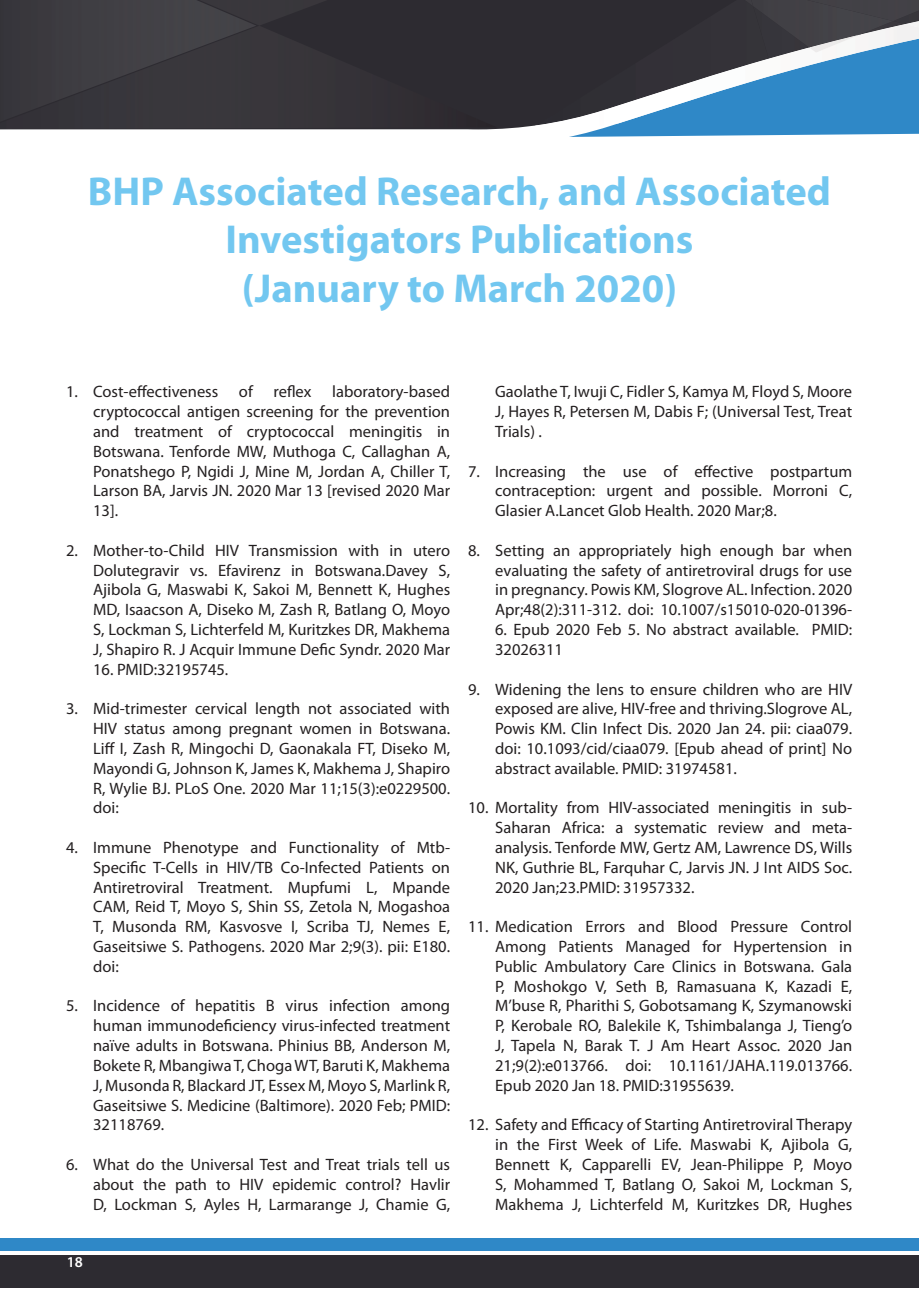
<style>
.page{position:relative;width:919px;height:1289px;background:#fff}
.page>*{position:absolute;margin:0;border:0;box-sizing:border-box;transform-origin:0 0}
.t1{font:700 40.5px/48.6px "Myriad Pro";color:#72c7f0;text-align:center}
.t2{font:16.5px/19.8px "Myriad Pro";color:#231f20;text-align:justify}
.t3{font:600 15px "Myriad Pro";color:#fff}
</style>
<div class="page">
<svg style="left:0;top:0;width:918px;height:137px"></svg>
<img style="left:0;top:26px;width:497px;height:103px">
<img style="left:256px;top:0;width:72px;height:26px">
<img style="left:0;top:0;width:256px;height:122px">
<div style="left:536px;top:0;width:217px;height:59px;background:#2d2b31"></div>
<img style="left:519px;top:59px;width:254px;height:77px">
<svg style="left:905px;top:21px;width:13px;height:3px"></svg>
<img style="left:744px;top:0;width:174px;height:21px">
<img style="left:753px;top:6px;width:152px;height:53px">
<img style="left:768px;top:24px;width:150px;height:51px">
<img style="left:751px;top:0;width:142px;height:48px">
<img style="left:809px;top:35px;width:51px;height:18px">
<div style="left:0;top:1254px;width:918px;height:33px;background:#2d2b31"></div>
<div style="left:0;top:1238px;width:918px;height:12px;background:#2f88c7"></div>
<h1 class="t1" style="left:88px;top:165px;width:744px">BHP Associated Research, and Associated<br>Investigators Publications<br>(January to March 2020)</h1>
<p class="t2" style="left:66px;top:381px;width:154px">1. Cost-effectiveness</p>
<p class="t2" style="left:239px;top:381px;width:15px">of</p>
<p class="t2" style="left:273px;top:381px;width:39px">reflex</p>
<p class="t2" style="left:93px;top:381px;width:358px;text-indent:239px">laboratory-based cryptococcal antigen screening for the prevention and treatment of cryptococcal meningitis in Botswana. Tenforde MW, Muthoga C, Callaghan A, Ponatshego P, Ngidi J, Mine M, Jordan A, Chiller T, Larson BA, Jarvis JN. 2020 Mar 13 [revised 2020 Mar 13].</p>
<p class="t2" style="left:93px;top:540px;width:358px;text-indent:-27px">2. Mother-to-Child HIV Transmission with in utero Dolutegravir vs. Efavirenz in Botswana.Davey S, Ajibola G, Maswabi K, Sakoi M, Bennett K, Hughes MD, Isaacson A, Diseko M, Zash R, Batlang O, Moyo S, Lockman S, Lichterfeld M, Kuritzkes DR, Makhema J, Shapiro R. J Acquir Immune Defic Syndr. 2020 Mar</p>
<p class="t2" style="left:93px;top:659px;width:137px">16. PMID:32195745.</p>
<p class="t2" style="left:93px;top:698px;width:358px;text-indent:-27px">3. Mid-trimester cervical length not associated with HIV status among pregnant women in Botswana.<br>Liff I, Zash R, Mingochi D, Gaonakala FT, Diseko M, Mayondi G, Johnson K, James K, Makhema J, Shapiro R, Wylie BJ. PLoS One. 2020 Mar 11;15(3):e0229500. doi:</p>
<p class="t2" style="left:93px;top:837px;width:358px;text-indent:-27px">4. Immune Phenotype and Functionality of Mtb-Specific T-Cells in HIV/TB Co-Infected Patients on Antiretroviral Treatment. Mupfumi L, Mpande CAM, Reid T, Moyo S, Shin SS, Zetola N, Mogashoa T, Musonda RM, Kasvosve I, Scriba TJ, Nemes E, Gaseitsiwe S. Pathogens. 2020 Mar 2;9(3). pii: E180. doi:</p>
<p class="t2" style="left:93px;top:995px;width:358px;text-indent:-27px">5. Incidence of hepatitis B virus infection among human immunodeficiency virus-infected treatment naïve adults in Botswana. Phinius BB, Anderson M, Bokete R, Mbangiwa T, Choga WT, Baruti K, Makhema J, Musonda R, Blackard JT, Essex M, Moyo S, Marlink R, Gaseitsiwe S. Medicine (Baltimore). 2020 Feb; PMID:<br>32118769.</p>
<p class="t2" style="left:93px;top:1154px;width:358px;text-indent:-27px">6. What do the Universal Test and Treat trials tell us about the path to HIV epidemic control? Havlir D, Lockman S, Ayles H, Larmarange J, Chamie G,</p>
<p class="t3" style="left:67px;top:1251px;width:18px">18</p>
<p class="t2" style="left:495px;top:381px;width:358px">Gaolathe T, Iwuji C, Fidler S, Kamya M, Floyd S, Moore J, Hayes R, Petersen M, Dabis F; (Universal Test, Treat Trials) .</p>
<p class="t2" style="left:495px;top:461px;width:358px;text-indent:-27px">7. Increasing the use of effective postpartum contraception: urgent and possible. Morroni C, Glasier A.Lancet Glob Health. 2020 Mar;8.</p>
<p class="t2" style="left:495px;top:540px;width:358px;text-indent:-27px">8. Setting an appropriately high enough bar when evaluating the safety of antiretroviral drugs for use in pregnancy. Powis KM, Slogrove AL. Infection. 2020<br>Apr;48(2):311-312. doi: 10.1007/s15010-020-01396-</p>
<p class="t2" style="left:495px;top:619px;width:358px">6. Epub 2020 Feb 5. No abstract available. PMID:<br>32026311</p>
<p class="t2" style="left:495px;top:678px;width:358px;text-indent:-27px">9. Widening the lens to ensure children who are HIV exposed are alive, HIV-free and thriving.Slogrove AL, Powis KM. Clin Infect Dis. 2020 Jan 24. pii: ciaa079. doi: 10.1093/cid/ciaa079. [Epub ahead of print] No abstract available. PMID: 31974581.</p>
<p class="t2" style="left:495px;top:797px;width:358px;text-indent:-27px">10. Mortality from HIV-associated meningitis in sub-Saharan Africa: a systematic review and meta&shy;analysis. Tenforde MW, Gertz AM, Lawrence DS, Wills NK, Guthrie BL, Farquhar C, Jarvis JN. J Int AIDS Soc.<br>2020 Jan;23.PMID: 31957332.</p>
<p class="t2" style="left:495px;top:916px;width:358px;text-indent:-27px">11. Medication Errors and Blood Pressure Control Among Patients Managed for Hypertension in Public Ambulatory Care Clinics in Botswana. Gala P, Moshokgo V, Seth B, Ramasuana K, Kazadi E, M’buse R, Pharithi S, Gobotsamang K, Szymanowski P, Kerobale RO, Balekile K, Tshimbalanga J, Tieng’o J, Tapela N, Barak T. J Am Heart Assoc. 2020 Jan 21;9(2):e013766. doi: 10.1161/JAHA.119.013766.<br>Epub 2020 Jan 18. PMID:31955639.</p>
<p class="t2" style="left:495px;top:1114px;width:358px;text-indent:-27px">12. Safety and Efficacy of Starting Antiretroviral Therapy in the First Week of Life. Maswabi K, Ajibola G, Bennett K, Capparelli EV, Jean-Philippe P, Moyo S, Mohammed T, Batlang O, Sakoi M, Lockman S, Makhema J, Lichterfeld M, Kuritzkes DR, Hughes</p>
</div>
